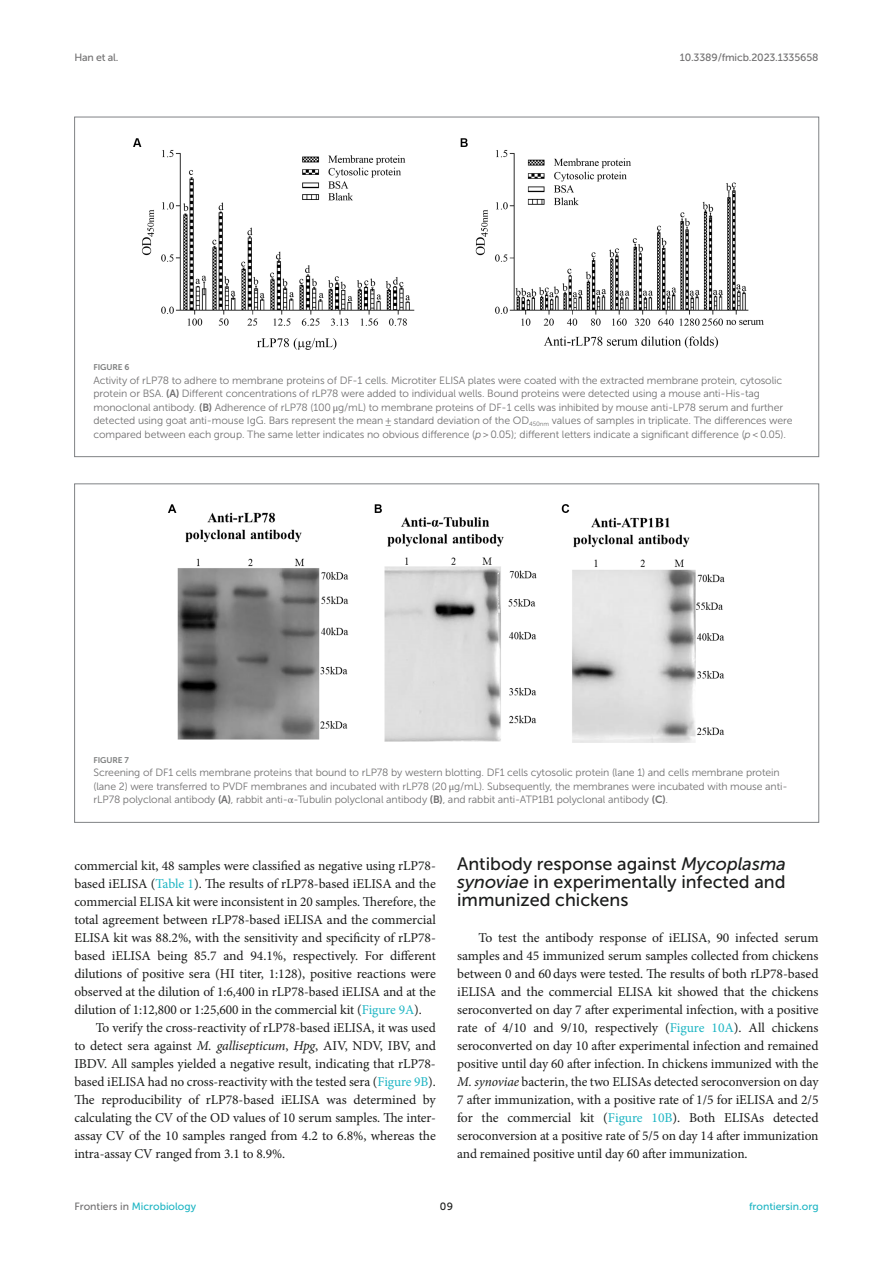
<style>
.page{position:relative;width:893px;height:1263px;background:#fff}
.page>*{position:absolute;margin:0;border:0;box-sizing:border-box;transform-origin:0 0}
.HEAD_2{font:18px/18px "Museo Sans 500";color:#1b1c1b;text-align:justify}
.TEXT{font:13.5px/18px "Minion Pro";letter-spacing:-.005em;color:#1b1c1b;text-align:justify}
.TEXT_FLUSH{font:13.5px/18px "Minion Pro";letter-spacing:-.005em;color:#1b1c1b;text-align:justify}
.FIG_LEG{font:10.5px/13.5px "Museo Sans 300";letter-spacing:-.01em;color:#706f70}
.t1{font:10.5px "Museo Sans 500";color:#1db5c3}
.t2{font:10.5px "Museo Sans 500";letter-spacing:-.015em;color:#706f70}
.t3{font:10.5px "Museo Sans 500";color:#1b1c1b}
.FIG_HD{font:8.25px "Museo Sans 700";letter-spacing:-.01em;color:#7e7f7f}
.s1{font-family:"Museo Sans 700"}
.s2{font-family:"STIX General"}
.s3{font-style:italic}
.s4{color:#1db5c3}
.s5{color:#706f70}
</style>
<div class="page">
<img style="left:133px;top:138px;width:631px;height:212px">
<img style="left:168px;top:504px;width:557px;height:239px">
<p class="t2" style="left:74px;top:51px;width:46px">Han et al.</p>
<p class="t2" style="left:680px;top:51px;width:140px">10.3389/fmicb.2023.1335658</p>
<p class="FIG_HD" style="left:94px;top:363px;width:37px">FIGURE 6</p>
<p class="FIG_LEG" style="left:94px;top:373px;width:700px">Activity of rLP78 to adhere to membrane proteins of DF-1 cells. Microtiter ELISA plates were coated with the extracted membrane protein, cytosolic protein or BSA. <span class="s1">(A)</span> Different concentrations of rLP78 were added to individual wells. Bound proteins were detected using a mouse anti-His-tag monoclonal antibody. <span class="s1">(B)</span> Adherence of rLP78 (100 <span class="s2">μ</span>g/mL) to membrane proteins of DF-1 cells was inhibited by mouse anti-LP78 serum and further detected using goat anti-mouse IgG. Bars represent the mean ± standard deviation of the OD<sub>450nm</sub> values of samples in triplicate. The differences were compared between each group. The same letter indicates no obvious difference (<span class="s3">p</span> &gt; 0.05); different letters indicate a significant difference (<span class="s3">p</span> &lt; 0.05).</p>
<p class="FIG_HD" style="left:94px;top:755px;width:37px">FIGURE 7</p>
<p class="FIG_LEG" style="left:94px;top:766px;width:696px">Screening of DF1 cells membrane proteins that bound to rLP78 by western blotting. DF1 cells cytosolic protein (lane 1) and cells membrane protein (lane 2) were transferred to PVDF membranes and incubated with rLP78 (20 <span class="s2">μ</span>g/mL). Subsequently, the membranes were incubated with mouse anti&shy;rLP78 polyclonal antibody <span class="s1">(A)</span>, rabbit anti-<span class="s2">α</span>-Tubulin polyclonal antibody <span class="s1">(B)</span>, and rabbit anti-ATP1B1 polyclonal antibody <span class="s1">(C)</span>.</p>
<p class="TEXT" style="left:74px;top:857px;width:363px">commercial kit, 48 samples were classified as negative using rLP78- based iELISA (<span class="s4">Table 1</span>). The results of rLP78-based iELISA and the commercial ELISA kit were inconsistent in 20 samples. Therefore, the total agreement between rLP78-based iELISA and the commercial ELISA kit was 88.2%, with the sensitivity and specificity of rLP78- based iELISA being 85.7 and 94.1%, respectively. For different dilutions of positive sera (HI titer, 1:128), positive reactions were observed at the dilution of 1:6,400 in rLP78-based iELISA and at the dilution of 1:12,800 or 1:25,600 in the commercial kit (<span class="s4">Figure 9A</span>).</p>
<p class="TEXT" style="left:74px;top:1019px;width:363px;text-indent:21px">To verify the cross-reactivity of rLP78-based iELISA, it was used to detect sera against <span class="s3">M. gallisepticum</span>, <span class="s3">Hpg</span>, AIV, NDV, IBV, and IBDV. All samples yielded a negative result, indicating that rLP78- based iELISA had no cross-reactivity with the tested sera (<span class="s4">Figure 9B</span>).<br>The reproducibility of rLP78-based iELISA was determined by calculating the CV of the OD values of 10 serum samples. The inter&shy;assay CV of the 10 samples ranged from 4.2 to 6.8%, whereas the intra-assay CV ranged from 3.1 to 8.9%.</p>
<p class="HEAD_2" style="left:457px;top:855px;width:330px">Antibody response against <span class="s3">Mycoplasma synoviae</span> in experimentally infected and immunized chickens</p>
<p class="TEXT_FLUSH" style="left:457px;top:929px;width:363px;text-indent:21px">To test the antibody response of iELISA, 90 infected serum samples and 45 immunized serum samples collected from chickens between 0 and 60days were tested. The results of both rLP78-based iELISA and the commercial ELISA kit showed that the chickens seroconverted on day 7 after experimental infection, with a positive rate of 4/10 and 9/10, respectively (<span class="s4">Figure 10A</span>). All chickens seroconverted on day 10 after experimental infection and remained positive until day 60 after infection. In chickens immunized with the <span class="s3">M. synoviae</span> bacterin, the two ELISAs detected seroconversion on day 7 after immunization, with a positive rate of 1/5 for iELISA and 2/5 for the commercial kit (<span class="s4">Figure 10B</span>). Both ELISAs detected seroconversion at a positive rate of 5/5 on day 14 after immunization and remained positive until day 60 after immunization.</p>
<p class="t1" style="left:74px;top:1200px;width:123px"><span class="s5">Frontiers in</span> Microbiology</p>
<p class="t3" style="left:440px;top:1200px;width:15px">09</p>
<p class="t1" style="left:749px;top:1200px;width:71px">frontiersin.org</p>
</div>
